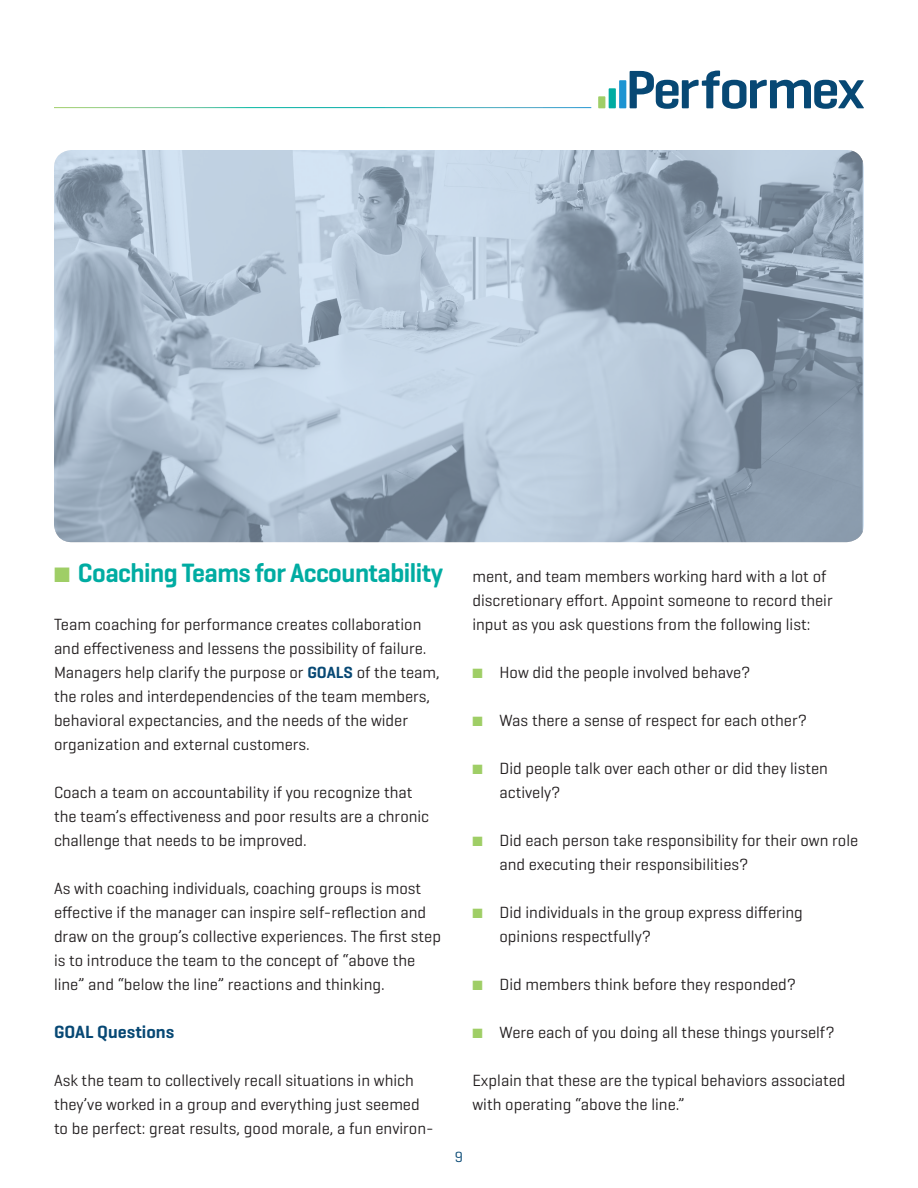
<style>
.page{position:relative;width:918px;height:1188px;background:#fff}
.page>*{position:absolute;margin:0;border:0;box-sizing:border-box;transform-origin:0 0}
.t1{font:600 27px "Geogrotesque";letter-spacing:-.02em;color:#00aca2;scale:.96 1}
.t2{font:600 18px "Geogrotesque";color:#074874}
.t3{font:16.5px/24px "Geogrotesque";color:#231f20}
.t4{font:15px "Geogrotesque";color:#074874}
.s1{color:#9fce66}
.s2{font-weight:600;color:#074874}
</style>
<div class="page">
<svg style="left:598px;top:71px;width:266px;height:38px"></svg>
<svg style="left:54px;top:150px;width:810px;height:392px"></svg>
<h1 class="t1" style="left:54px;top:556px;width:407px"><span class="s1">■</span> Coaching Teams for Accountability</h1>
<p class="t3" style="left:54px;top:612px;width:387px">Team coaching for performance creates collaboration and effectiveness and lessens the possibility of failure.<br>Managers help clarify the purpose or <span class="s2">GOALS</span> of the team, the roles and interdependencies of the team members, behavioral expectancies, and the needs of the wider organization and external customers.</p>
<p class="t3" style="left:54px;top:780px;width:377px">Coach a team on accountability if you recognize that the team’s effectiveness and poor results are a chronic challenge that needs to be improved.</p>
<p class="t3" style="left:54px;top:876px;width:388px">As with coaching individuals, coaching groups is most effective if the manager can inspire self-reflection and draw on the group’s collective experiences. The first step is to introduce the team to the concept of “above the line” and “below the line” reactions and thinking.</p>
<p class="t2" style="left:54px;top:1021px;width:122px">GOAL Questions</p>
<p class="t3" style="left:54px;top:1068px;width:381px">Ask the team to collectively recall situations in which they’ve worked in a group and everything just seemed to be perfect: great results, good morale, a fun environ-</p>
<p class="t3" style="left:473px;top:564px;width:362px">ment, and team members working hard with a lot of discretionary effort. Appoint someone to record their input as you ask questions from the following list:</p>
<p class="t3" style="left:472px;top:660px;width:280px"><span class="s1">■</span> How did the people involved behave?</p>
<p class="t3" style="left:472px;top:708px;width:336px"><span class="s1">■</span> Was there a sense of respect for each other?</p>
<p class="t3" style="left:499px;top:756px;width:330px;text-indent:-27px"><span class="s1">■</span> Did people talk over each other or did they listen actively?</p>
<p class="t3" style="left:499px;top:828px;width:360px;text-indent:-27px"><span class="s1">■</span> Did each person take responsibility for their own role and executing their responsibilities?</p>
<p class="t3" style="left:499px;top:900px;width:305px;text-indent:-27px"><span class="s1">■</span> Did individuals in the group express differing opinions respectfully?</p>
<p class="t3" style="left:472px;top:972px;width:325px"><span class="s1">■</span> Did members think before they responded?</p>
<p class="t3" style="left:472px;top:1020px;width:364px"><span class="s1">■</span> Were each of you doing all these things yourself?</p>
<p class="t3" style="left:473px;top:1068px;width:375px">Explain that these are the typical behaviors associated with operating “above the line.”</p>
<p class="t4" style="left:455px;top:1147px;width:10px">9</p>
</div>
